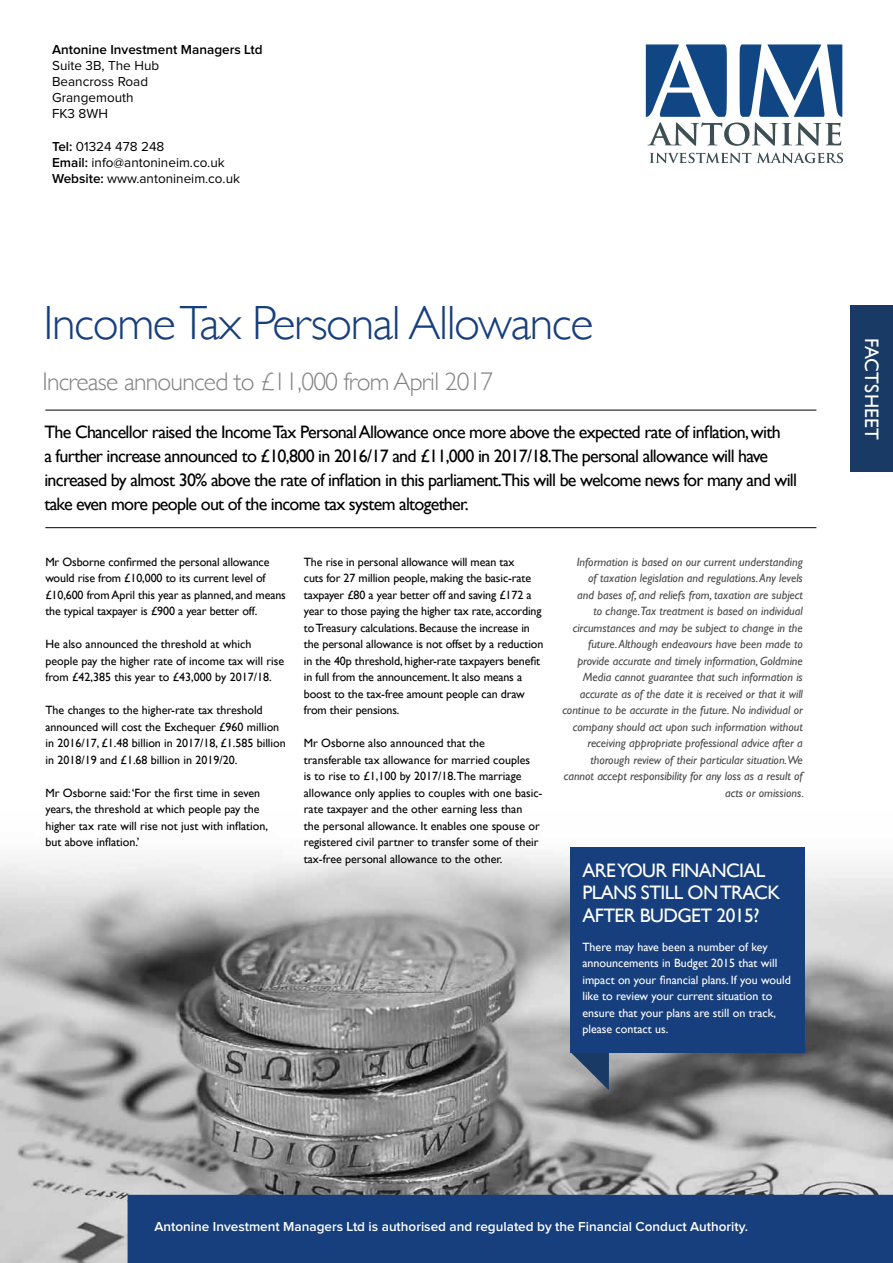
<style>
.page{position:relative;width:893px;height:1263px;background:#fff}
.page>*{position:absolute;margin:0;border:0;box-sizing:border-box;transform-origin:0 0}
.t1{font:300 48px "Gill Sans";letter-spacing:-.03em;color:#173f7d}
.t2{font:300 25.5px "Gill Sans";letter-spacing:-.03em;color:#808285}
.t3{font:19.5px/22.5px "Gill Sans";letter-spacing:-.03em;color:#fff}
.t4{font:19.5px "Gill Sans";letter-spacing:.01em;color:#fff}
.t5{font:18px/24px "Gill Sans";letter-spacing:-.04em;color:#000}
.t6{font:13.5px/16.2px "Proxima Nova";color:#000}
.t7{font:600 13.5px "Proxima Nova";color:#fff}
.t8{font:600 13.5px "Proxima Nova";color:#000}
.t9{font:12px/16.5px "Gill Sans";color:#000}
.t10{font:italic 12px/16.5px "Gill Sans";color:#4a4a4d;text-align:right}
.t11{font:12px/16.5px "Gill Sans";color:#fff}
.s1{font-weight:600}
</style>
<div class="page">
<img style="left:0;top:845px;width:893px;height:418px">
<div style="left:850px;top:306px;width:43px;height:166px;background:#193a64"></div>
<hr style="left:45px;top:527px;width:771px;height:1px;background:#000">
<hr style="left:45px;top:410px;width:771px;height:1px;background:#000">
<svg style="left:571px;top:1052px;width:38px;height:38px"></svg>
<div style="left:571px;top:847px;width:234px;height:205px;background:#173f7d"></div>
<svg style="left:646px;top:44px;width:196px;height:102px"></svg>
<svg style="left:650px;top:153px;width:101px;height:10px"></svg>
<svg style="left:757px;top:153px;width:86px;height:10px"></svg>
<div style="left:128px;top:1195px;width:764px;height:67px;background:#173f7d"></div>
<div style="left:128px;top:1195px;width:765px;height:68px;border:2px solid #173f7d"></div>
<p class="t8" style="left:52px;top:43px;width:212px">Antonine Investment Managers Ltd</p>
<p class="t6" style="left:52px;top:58px;width:109px">Suite 3B, The Hub<br>Beancross Road<br>Grangemouth<br>FK3 8WH</p>
<p class="t6" style="left:52px;top:139px;width:190px"><span class="s1">Tel:</span> 01324 478 248<br><span class="s1">Email:</span> info@antonineim.co.uk<br><span class="s1">Website:</span> www.antonineim.co.uk</p>
<h1 class="t1" style="left:44px;top:285px;width:551px">Income Tax Personal Allowance</h1>
<h2 class="t2" style="left:43px;top:362px;width:452px">Increase announced to £11,000 from April 2017</h2>
<p class="t5" style="left:44px;top:419px;width:754px">The Chancellor raised the Income Tax Personal Allowance once more above the expected rate of inflation, with<br>a further increase announced to £10,800 in 2016/17 and £11,000 in 2017/18.The personal allowance will have increased by almost 30% above the rate of inflation in this parliament.This will be welcome news for many and will take even more people out of the income tax system altogether.</p>
<p class="t9" style="left:45px;top:553px;width:242px">Mr Osborne confirmed the personal allowance would rise from £10,000 to its current level of £10,600 from April this year as planned, and means the typical taxpayer is £900 a year better off.</p>
<p class="t9" style="left:45px;top:636px;width:240px">He also announced the threshold at which people pay the higher rate of income tax will rise from £42,385 this year to £43,000 by 2017/18.</p>
<p class="t9" style="left:45px;top:702px;width:242px">The changes to the higher-rate tax threshold announced will cost the Exchequer £960 million in 2016/17, £1.48 billion in 2017/18, £1.585 billion in 2018/19 and £1.68 billion in 2019/20.</p>
<p class="t9" style="left:45px;top:784px;width:224px">Mr Osborne said: ‘For the first time in seven years, the threshold at which people pay the higher tax rate will rise not just with inflation, but above inflation.’</p>
<p class="t9" style="left:304px;top:553px;width:241px">The rise in personal allowance will mean tax<br>cuts for 27 million people, making the basic-rate taxpayer £80 a year better off and saving £172 a year to those paying the higher tax rate, according to Treasury calculations. Because the increase in the personal allowance is not offset by a reduction in the 40p threshold, higher-rate taxpayers benefit in full from the announcement. It also means a boost to the tax-free amount people can draw from their pensions.</p>
<p class="t9" style="left:304px;top:735px;width:240px">Mr Osborne also announced that the transferable tax allowance for married couples<br>is to rise to £1,100 by 2017/18.The marriage allowance only applies to couples with one basic&shy;rate taxpayer and the other earning less than<br>the personal allowance. It enables one spouse or registered civil partner to transfer some of their tax-free personal allowance to the other.</p>
<p class="t10" style="left:562px;top:553px;width:243px">Information is based on our current understanding<br>of taxation legislation and regulations. Any levels<br>and bases of, and reliefs from, taxation are subject<br>to change.Tax treatment is based on individual circumstances and may be subject to change in the future. Although endeavours have been made to provide accurate and timely information, Goldmine Media cannot guarantee that such information is accurate as of the date it is received or that it will continue to be accurate in the future. No individual or company should act upon such information without receiving appropriate professional advice after a thorough review of their particular situation.We cannot accept responsibility for any loss as a result of acts or omissions.</p>
<h3 class="t3" style="left:582px;top:859px;width:59px">Are your</h3>
<h3 class="t3" style="left:582px;top:859px;width:185px;text-indent:89px">fi nancial plans sti ll on trac</h3>
<h3 class="t3" style="left:767px;top:881px;width:14px">k</h3>
<h3 class="t3" style="left:582px;top:904px;width:12px">after</h3>
<h3 class="t3" style="left:640px;top:904px;width:50px">Bu dget</h3>
<h3 class="t3" style="left:716px;top:904px;width:45px">2015?</h3>
<p class="t11" style="left:582px;top:938px;width:210px">There may have been a number of key announcements in Budget 2015 that will impact on your financial plans. If you would like to review your current situation to ensure that your plans are still on track, please contact us.</p>
<h3 class="t4" style="left:883px;top:338px;width:103px;rotate:90deg">FACTSHEET</h3>
<p class="t7" style="left:154px;top:1220px;width:595px">Antonine Investment Managers Ltd is authorised and regulated by the Financial Conduct Authority.</p>
</div>
